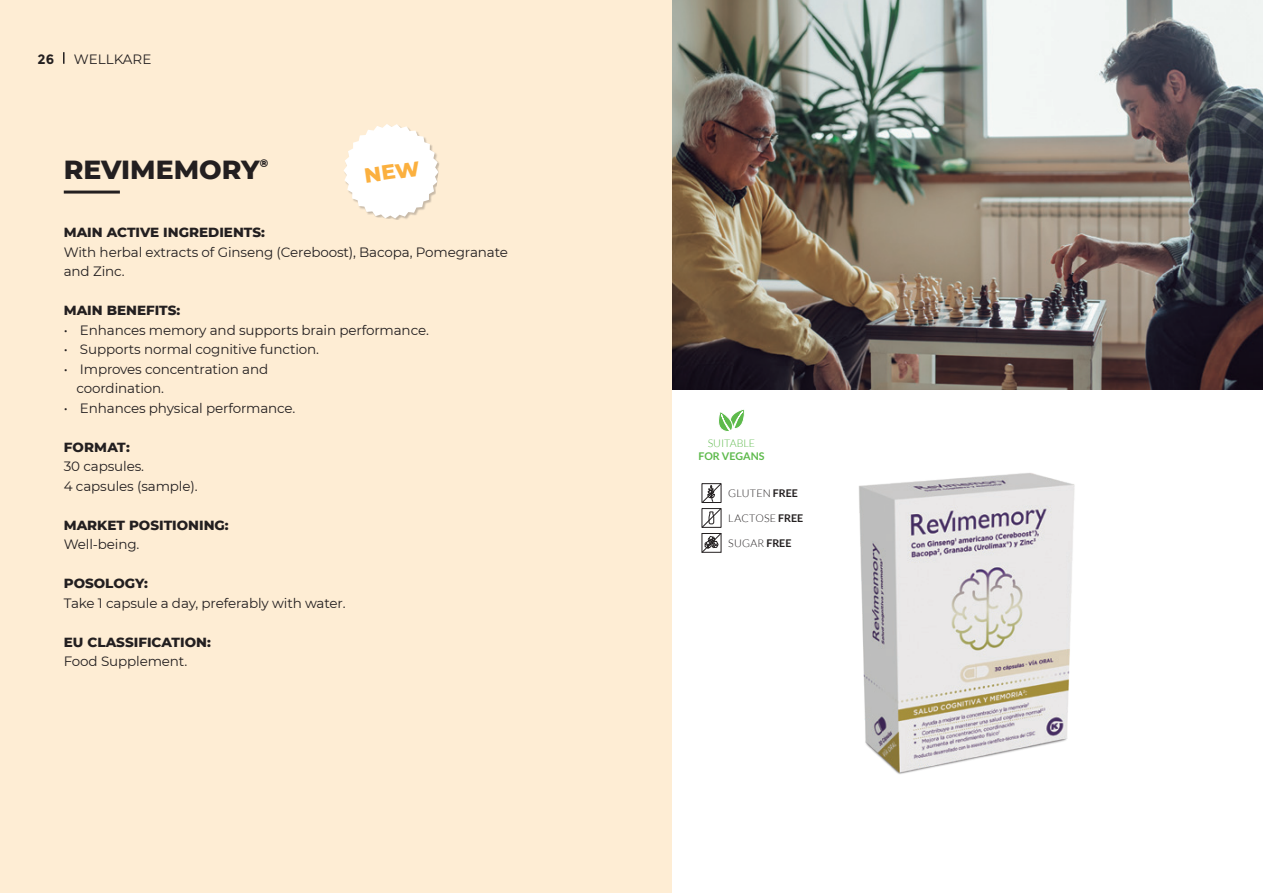
<style>
.page{position:relative;width:1263px;height:893px;background:#fff}
.page>*{position:absolute;margin:0;border:0;box-sizing:border-box;transform-origin:0 0}
.NOM_PRODUCTE{font:800 26.7px "Montserrat";color:#231f20}
.TEXT_BASE_NEGRE{font:13.5px/19.5px "Montserrat";letter-spacing:-.01em;color:#231f20}
.TITULINS{font:800 13.5px "Montserrat";color:#231f20}
.t1{font:700 13.5px "Montserrat";color:#231f20}
.NOM_PRODUCTE-2{font:800 10.95px "Montserrat";color:#231f20}
.t2{font:300 10.65px "Lato";letter-spacing:.025em;color:#231f20}
.t3{font:700 10.65px "Lato";color:#5eba4c}
.t4{font:300 10.65px "Lato";color:#5eba4c}
.s1{font-weight:700}
</style>
<div class="page">
<img style="left:671px;top:0;width:592px;height:390px">
<img style="left:859px;top:473px;width:216px;height:301px">
<svg style="left:718px;top:409px;width:27px;height:22px"></svg>
<div style="left:0;top:0;width:671px;height:893px;background:#feedd4"></div>
<hr style="left:64px;top:191px;width:56px;height:3px;background:#231f20">
<svg style="left:701px;top:483px;width:21px;height:70px"></svg>
<svg style="left:63px;top:52px;width:2px;height:12px"></svg>
<svg style="left:344px;top:124px;width:94px;height:95px"></svg>
<p class="t1" style="left:38px;top:51px;width:18px">26</p>
<p class="TEXT_BASE_NEGRE" style="left:74px;top:49px;width:79px">WELLKARE</p>
<p class="NOM_PRODUCTE" style="left:64px;top:150px;width:198px">REVIMEMORY</p>
<p class="NOM_PRODUCTE-2" style="left:260px;top:155px;width:10px">®</p>
<p class="TITULINS" style="left:64px;top:222px;width:203px">MAIN ACTIVE INGREDIENTS:</p>
<p class="TEXT_BASE_NEGRE" style="left:64px;top:242px;width:446px">With herbal extracts of Ginseng (Cereboost), Bacopa, Pomegranate and Zinc.</p>
<p class="TITULINS" style="left:64px;top:300px;width:118px">MAIN BENEFITS:</p>
<p class="TEXT_BASE_NEGRE" style="left:64px;top:320px;width:367px">• Enhances memory and supports brain performance.</p>
<p class="TEXT_BASE_NEGRE" style="left:64px;top:339px;width:257px">• Supports normal cognitive function.</p>
<p class="TEXT_BASE_NEGRE" style="left:77px;top:359px;width:193px;text-indent:-13px">• Improves concentration and coordination.</p>
<p class="TEXT_BASE_NEGRE" style="left:64px;top:398px;width:233px">• Enhances physical performance.</p>
<p class="TITULINS" style="left:64px;top:437px;width:68px">FORMAT:</p>
<p class="TEXT_BASE_NEGRE" style="left:64px;top:456px;width:82px">30 capsules.</p>
<p class="TEXT_BASE_NEGRE" style="left:64px;top:476px;width:135px">4 capsules (sample).</p>
<p class="TITULINS" style="left:64px;top:515px;width:167px">MARKET POSITIONING:</p>
<p class="TEXT_BASE_NEGRE" style="left:64px;top:534px;width:77px">Well-being.</p>
<p class="TITULINS" style="left:64px;top:573px;width:86px">POSOLOGY:</p>
<p class="TEXT_BASE_NEGRE" style="left:64px;top:593px;width:283px">Take 1 capsule a day, preferably with water.</p>
<p class="TITULINS" style="left:64px;top:632px;width:149px">EU CLASSIFICATION:</p>
<p class="TEXT_BASE_NEGRE" style="left:64px;top:651px;width:125px">Food Supplement.</p>
<p class="t4" style="left:708px;top:438px;width:49px">SUITABLE</p>
<p class="t3" style="left:698px;top:450px;width:68px">FOR VEGANS</p>
<p class="t2" style="left:728px;top:487px;width:71px">GLUTEN <span class="s1">FREE</span></p>
<p class="t2" style="left:728px;top:512px;width:76px">LACTOSE <span class="s1">FREE</span></p>
<p class="t2" style="left:728px;top:537px;width:65px">SUGAR <span class="s1">FREE</span></p>
</div>
